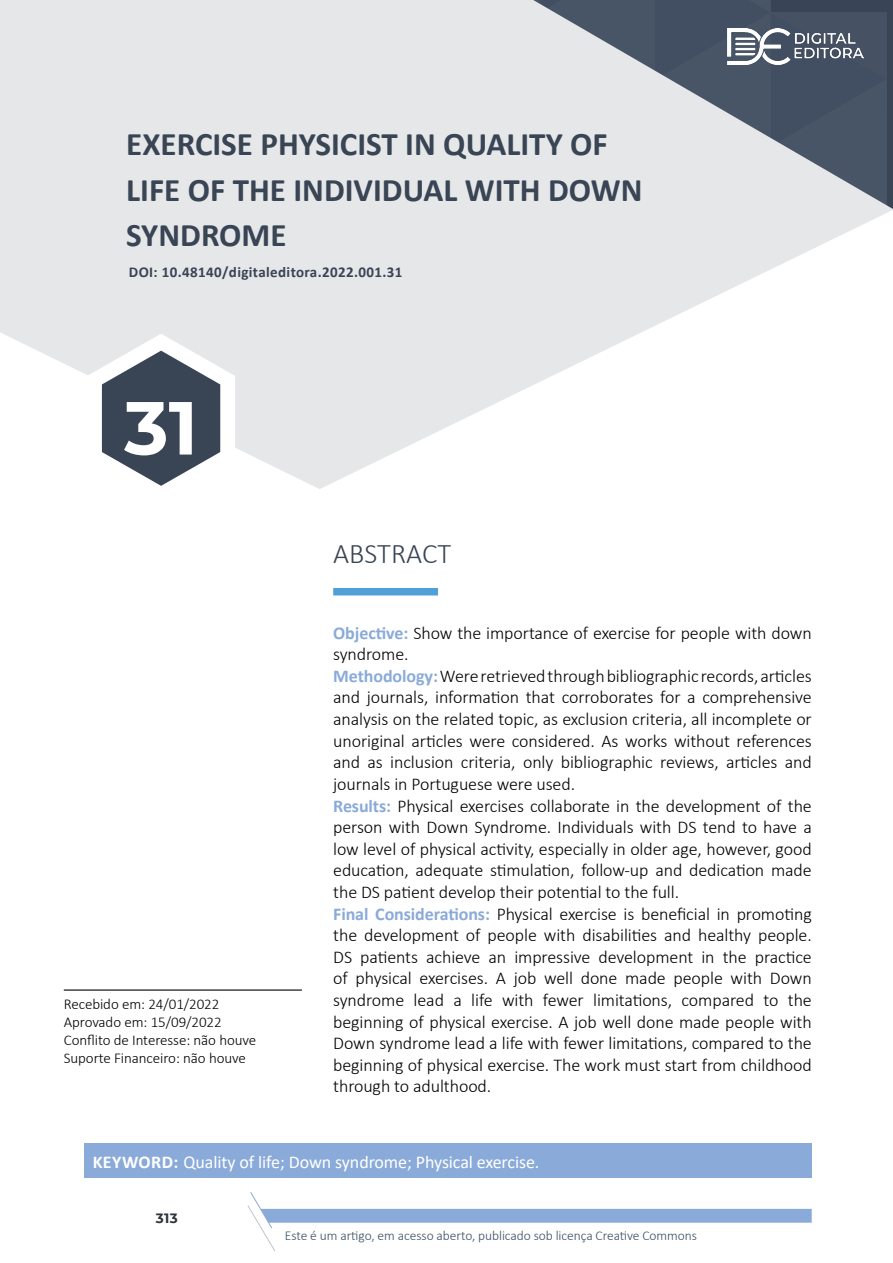
<style>
.page{position:relative;width:893px;height:1263px;background:#fff}
.page>*{position:absolute;margin:0;border:0;box-sizing:border-box;transform-origin:0 0}
.t1{font:700 75px "Montserrat";color:#fff}
.t2{font:700 33px/45px "Calibri";color:#394454}
.t3{font:300 28.5px "Calibri";color:#394454}
.t4{font:300 18px/21.6px "Calibri";letter-spacing:-.005em;color:#000}
.t5{font:18px "Calibri";letter-spacing:-.005em;color:#fff}
.t6{font:300 15px/18px "Calibri";letter-spacing:-.005em;color:#000}
.t7{font:700 15px "Calibri";letter-spacing:.025em;color:#394454}
.t8{font:300 13.5px "Calibri";letter-spacing:-.005em;color:#384e64}
.t9{font:700 13.5px "Montserrat";color:#2e333c}
.s1{font-weight:700;color:#8aaad9}
.s2{font-weight:700}
</style>
<div class="page">
<div style="left:333px;top:588px;width:105px;height:7px;background:#519fd7"></div>
<svg style="left:0;top:0;width:893px;height:489px;fill:#e6e7e8"></svg>
<svg style="left:533px;top:0;width:354px;height:209px;background:#9ca3ab"></svg>
<svg style="left:87px;top:334px;width:148px;height:155px"></svg>
<div style="left:84px;top:1144px;width:728px;height:34px;background:#8aaad9"></div>
<img style="left:728px;top:28px;width:135px;height:37px">
<hr style="left:64px;top:989px;width:238px;height:2px;background:#414042">
<svg style="left:247px;top:1192px;width:565px;height:59px"></svg>
<h2 class="t2" style="left:126px;top:122px;width:518px">EXERCISE PHYSICIST IN QUALITY OF<br>LIFE OF THE INDIVIDUAL WITH DOWN<br>SYNDROME</h2>
<p class="t7" style="left:129px;top:261px;width:275px">DOI: 10.48140/digitaleditora.2022.001.31</p>
<h1 class="t1" style="left:124px;top:374px;width:75px">31</h1>
<p class="t6" style="left:64px;top:995px;width:194px">Recebido em: 24/01/2022<br>Aprovado em: 15/09/2022<br>Conflito de Interesse: não houve<br>Suporte Financeiro: não houve</p>
<h3 class="t3" style="left:333px;top:536px;width:120px">ABSTRACT</h3>
<p class="t4" style="left:333px;top:622px;width:480px"><span class="s1">Objective:</span> Show the importance of exercise for people with down syndrome.<br><span class="s1">Methodology:</span> Were retrieved through bibliographic records, articles and journals, information that corroborates for a comprehensive analysis on the related topic, as exclusion criteria, all incomplete or unoriginal articles were considered. As works without references and as inclusion criteria, only bibliographic reviews, articles and journals in Portuguese were used.<br><span class="s1">Results:</span> Physical exercises collaborate in the development of the person with Down Syndrome. Individuals with DS tend to have a low level of physical activity, especially in older age, however, good education, adequate stimulation, follow-up and dedication made the DS patient develop their potential to the full.<br><span class="s1">Final Considerations:</span> Physical exercise is beneficial in promoting the development of people with disabilities and healthy people.<br>DS patients achieve an impressive development in the practice of physical exercises. A job well done made people with Down syndrome lead a life with fewer limitations, compared to the beginning of physical exercise. A job well done made people with Down syndrome lead a life with fewer limitations, compared to the beginning of physical exercise. The work must start from childhood through to adulthood.</p>
<p class="t5" style="left:93px;top:1149px;width:448px"><span class="s2">KEYWORD:</span> Quality of life; Down syndrome; Physical exercise.</p>
<p class="t9" style="left:156px;top:1208px;width:23px">313</p>
<p class="t8" style="left:285px;top:1227px;width:414px">Este é um artigo, em acesso aberto, publicado sob licença Creative Commons</p>
</div>
